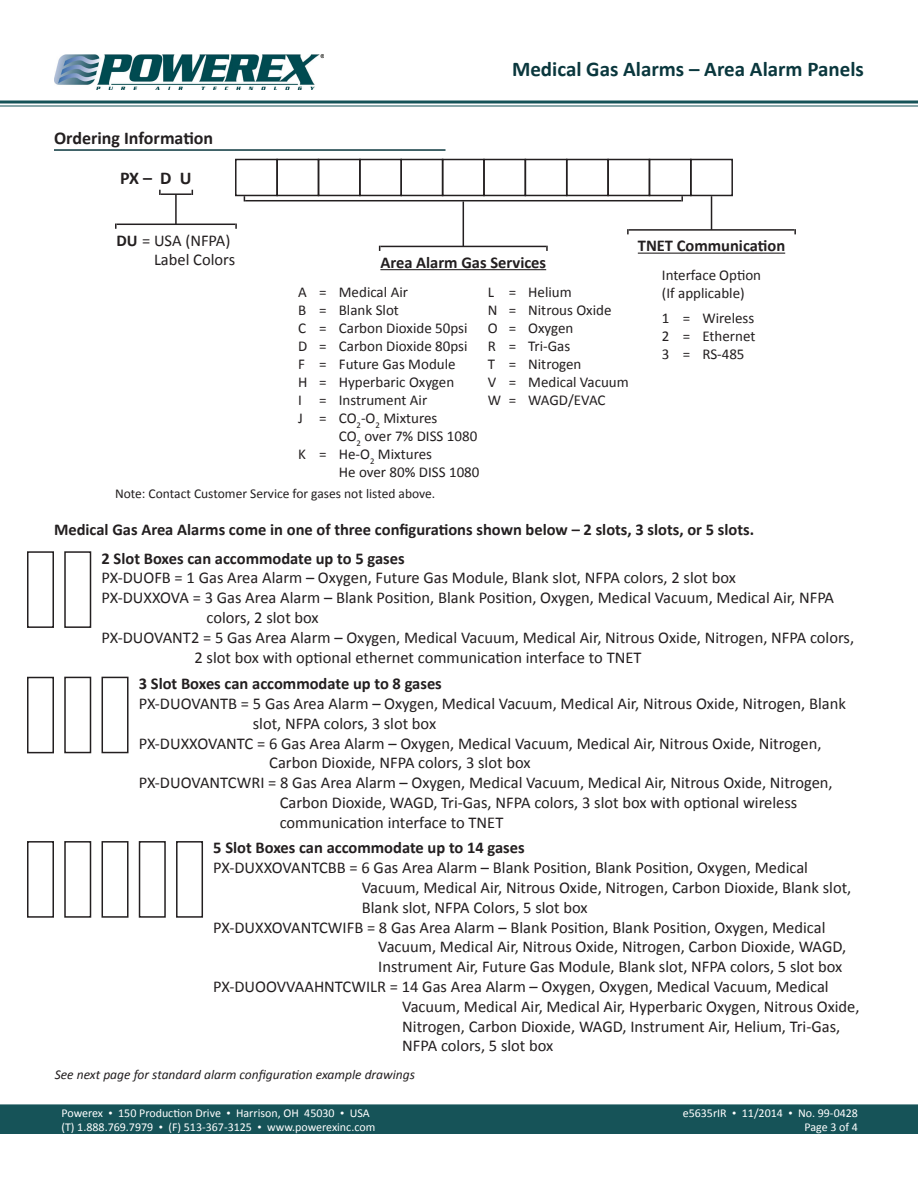
<style>
.page{position:relative;width:918px;height:1188px;background:#fff}
.page>*{position:absolute;margin:0;border:0;box-sizing:border-box;transform-origin:0 0}
.t1{font:700 21px "Calibri";color:#0a373d}
.t2{font:700 18px "Calibri";color:#231f20}
.t3{font:16.5px "Calibri";color:#231f20}
.t4{font:700 16.5px "Calibri";color:#231f20}
.t5{font:15px/18px "Calibri";color:#231f20}
.t6{font:italic 13.5px "Calibri";color:#231f20}
.t7{font:13.5px "Calibri";color:#231f20}
.t8{font:12px "Calibri";color:#fff}
.s1{font-weight:700}
.s2{font-family:"Times New Roman"}
</style>
<div class="page">
<div style="left:0;top:1104px;width:918px;height:30px;background:#165358"></div>
<img style="left:54px;top:54px;width:270px;height:36px">
<svg style="left:0;top:100px;width:918px;height:4px"></svg>
<hr style="left:0;top:105px;width:918px;height:2px;background:#165358">
<div style="left:235px;top:159px;width:43px;height:37px;border:2px solid #231f20"></div>
<div style="left:690px;top:159px;width:43px;height:37px;border:2px solid #231f20"></div>
<div style="left:649px;top:159px;width:43px;height:37px;border:2px solid #231f20"></div>
<div style="left:607px;top:159px;width:43px;height:37px;border:2px solid #231f20"></div>
<div style="left:566px;top:159px;width:43px;height:37px;border:2px solid #231f20"></div>
<div style="left:525px;top:159px;width:42px;height:37px;border:2px solid #231f20"></div>
<div style="left:483px;top:159px;width:43px;height:37px;border:2px solid #231f20"></div>
<div style="left:442px;top:159px;width:43px;height:37px;border:2px solid #231f20"></div>
<div style="left:400px;top:159px;width:43px;height:37px;border:2px solid #231f20"></div>
<div style="left:359px;top:159px;width:43px;height:37px;border:2px solid #231f20"></div>
<div style="left:318px;top:159px;width:43px;height:37px;border:2px solid #231f20"></div>
<div style="left:276px;top:159px;width:43px;height:37px;border:2px solid #231f20"></div>
<hr style="left:175px;top:194px;width:2px;height:30px;background:#231f20">
<hr style="left:161px;top:193px;width:31px;height:2px;background:#231f20">
<hr style="left:117px;top:224px;width:118px;height:1px;background:#231f20">
<hr style="left:711px;top:196px;width:1px;height:34px;background:#231f20">
<hr style="left:629px;top:229px;width:165px;height:2px;background:#231f20">
<hr style="left:638px;top:253px;width:147px;height:1px;background:#231f20">
<hr style="left:54px;top:149px;width:392px;height:2px;background:#0a373d">
<hr style="left:245px;top:200px;width:436px;height:1px;background:#231f20">
<hr style="left:463px;top:201px;width:1px;height:45px;background:#231f20">
<hr style="left:380px;top:246px;width:166px;height:1px;background:#231f20">
<hr style="left:380px;top:269px;width:166px;height:1px;background:#231f20">
<div style="left:27px;top:551px;width:27px;height:77px;border:2px solid #231f20"></div>
<div style="left:64px;top:551px;width:27px;height:77px;border:2px solid #231f20"></div>
<div style="left:27px;top:677px;width:27px;height:76px;border:2px solid #231f20"></div>
<div style="left:64px;top:677px;width:27px;height:76px;border:2px solid #231f20"></div>
<div style="left:102px;top:677px;width:27px;height:76px;border:2px solid #231f20"></div>
<div style="left:27px;top:841px;width:27px;height:77px;border:2px solid #231f20"></div>
<div style="left:64px;top:841px;width:27px;height:77px;border:2px solid #231f20"></div>
<div style="left:102px;top:841px;width:27px;height:77px;border:2px solid #231f20"></div>
<div style="left:139px;top:841px;width:27px;height:77px;border:2px solid #231f20"></div>
<div style="left:176px;top:841px;width:27px;height:77px;border:2px solid #231f20"></div>
<p class="t2" style="left:54px;top:127px;width:161px">Ordering Information</p>
<p class="t2" style="left:120px;top:167px;width:73px">PX – D U</p>
<p class="t3" style="left:117px;top:230px;width:115px"><span class="s1">DU</span> = USA (NFPA)</p>
<p class="t3" style="left:154px;top:250px;width:83px">Label Colors</p>
<p class="t1" style="left:512px;top:56px;width:354px">Medical Gas Alarms – Area Alarm Panels</p>
<p class="t4" style="left:380px;top:252px;width:167px">Area Alarm Gas Services</p>
<p class="t5" style="left:298px;top:283px;width:111px">A = Medical Air</p>
<p class="t5" style="left:298px;top:301px;width:102px">B = Blank Slot</p>
<p class="t5" style="left:298px;top:319px;width:171px">C = Carbon Dioxide 50psi</p>
<p class="t5" style="left:298px;top:337px;width:171px">D = Carbon Dioxide 80psi</p>
<p class="t5" style="left:298px;top:355px;width:159px">F = Future Gas Module</p>
<p class="t5" style="left:298px;top:373px;width:157px">H = Hyperbaric Oxygen</p>
<p class="t5" style="left:298px;top:391px;width:130px">I = Instrument Air</p>
<p class="t5" style="left:298px;top:409px;width:141px">J = CO<sub>2</sub>-O<sub>2</sub> Mixtures</p>
<p class="t5" style="left:339px;top:427px;width:140px">CO<sub>2</sub> over 7% DISS 1080</p>
<p class="t5" style="left:298px;top:445px;width:135px">K = He-O<sub>2</sub> Mixtures</p>
<p class="t5" style="left:339px;top:463px;width:142px">He over 80% DISS 1080</p>
<p class="t5" style="left:488px;top:283px;width:86px">L = Helium</p>
<p class="t5" style="left:488px;top:301px;width:125px">N = Nitrous Oxide</p>
<p class="t5" style="left:488px;top:319px;width:87px">O = Oxygen</p>
<p class="t5" style="left:488px;top:337px;width:84px">R = Tri-Gas</p>
<p class="t5" style="left:488px;top:355px;width:95px">T = Nitrogen</p>
<p class="t5" style="left:488px;top:373px;width:143px">V = Medical Vacuum</p>
<p class="t5" style="left:488px;top:391px;width:119px">W = WAGD/EVAC</p>
<p class="t4" style="left:638px;top:235px;width:149px">TNET Communication</p>
<p class="t5" style="left:662px;top:266px;width:101px">Interface Option (If applicable)</p>
<p class="t5" style="left:662px;top:309px;width:94px">1 = Wireless</p>
<p class="t5" style="left:662px;top:327px;width:95px">2 = Ethernet</p>
<p class="t5" style="left:662px;top:345px;width:84px">3 = RS-485</p>
<p class="t7" style="left:115px;top:485px;width:322px">Note: Contact Customer Service for gases not listed above.</p>
<p class="t4" style="left:54px;top:519px;width:702px">Medical Gas Area Alarms come in one of three configurations shown below – 2 slots, 3 slots, or 5 slots.</p>
<p class="t4" style="left:102px;top:548px;width:305px">2 Slot Boxes can accommodate up to 5 gases</p>
<p class="t3" style="left:102px;top:568px;width:636px">PX-DUOFB = 1 Gas Area Alarm – Oxygen, Future Gas Module, Blank slot, NFPA colors, 2 slot box</p>
<p class="t3" style="left:102px;top:587px;width:734px">PX-DUXXOVA = 3 Gas Area Alarm – Blank Position, Blank Position, Oxygen, Medical Vacuum, Medical Air, NFPA</p>
<p class="t3" style="left:207px;top:607px;width:114px">colors, 2 slot box</p>
<p class="t3" style="left:102px;top:627px;width:754px">PX-DUOVANT2 = 5 Gas Area Alarm – Oxygen, Medical Vacuum, Medical Air, Nitrous Oxide, Nitrogen, NFPA colors,</p>
<p class="t3" style="left:195px;top:647px;width:448px">2 slot box with optional ethernet communication interface to TNET</p>
<p class="t4" style="left:139px;top:673px;width:305px">3 Slot Boxes can accommodate up to 8 gases</p>
<p class="t3" style="left:139px;top:693px;width:709px">PX-DUOVANTB = 5 Gas Area Alarm – Oxygen, Medical Vacuum, Medical Air, Nitrous Oxide, Nitrogen, Blank</p>
<p class="t3" style="left:253px;top:713px;width:185px">slot, NFPA colors, 3 slot box</p>
<p class="t3" style="left:139px;top:733px;width:684px">PX-DUXXOVANTC = 6 Gas Area Alarm – Oxygen, Medical Vacuum, Medical Air, Nitrous Oxide, Nitrogen,</p>
<p class="t3" style="left:269px;top:752px;width:263px">Carbon Dioxide, NFPA colors, 3 slot box</p>
<p class="t3" style="left:139px;top:772px;width:695px">PX-DUOVANTCWRI = 8 Gas Area Alarm – Oxygen, Medical Vacuum, Medical Air, Nitrous Oxide, Nitrogen,</p>
<p class="t3" style="left:280px;top:792px;width:519px">Carbon Dioxide, WAGD, Tri-Gas, NFPA colors, 3 slot box with optional wireless</p>
<p class="t3" style="left:280px;top:812px;width:225px">communication interface to TNET</p>
<p class="t4" style="left:213px;top:837px;width:313px">5 Slot Boxes can accommodate up to 14 gases</p>
<p class="t3" style="left:213px;top:857px;width:596px">PX-DUXXOVANTCBB = 6 Gas Area Alarm – Blank Position, Blank Position, Oxygen, Medical</p>
<p class="t3" style="left:362px;top:877px;width:491px">Vacuum, Medical Air, Nitrous Oxide, Nitrogen, Carbon Dioxide, Blank slot,</p>
<p class="t3" style="left:362px;top:897px;width:227px">Blank slot, NFPA Colors, 5 slot box</p>
<p class="t3" style="left:213px;top:917px;width:614px">PX-DUXXOVANTCWIFB = 8 Gas Area Alarm – Blank Position, Blank Position, Oxygen, Medical</p>
<p class="t3" style="left:378px;top:937px;width:470px">Vacuum, Medical Air, Nitrous Oxide, Nitrogen, Carbon Dioxide, WAGD,</p>
<p class="t3" style="left:378px;top:956px;width:466px">Instrument Air, Future Gas Module, Blank slot, NFPA colors, 5 slot box</p>
<p class="t3" style="left:213px;top:976px;width:617px">PX-DUOOVVAAHNTCWILR = 14 Gas Area Alarm – Oxygen, Oxygen, Medical Vacuum, Medical</p>
<p class="t3" style="left:402px;top:996px;width:459px">Vacuum, Medical Air, Medical Air, Hyperbaric Oxygen, Nitrous Oxide,</p>
<p class="t3" style="left:402px;top:1016px;width:440px">Nitrogen, Carbon Dioxide, WAGD, Instrument Air, Helium, Tri-Gas,</p>
<p class="t3" style="left:402px;top:1036px;width:153px">NFPA colors, 5 slot box</p>
<p class="t6" style="left:55px;top:1066px;width:362px">See next page for standard alarm configuration example drawings</p>
<p class="t8" style="left:62px;top:1105px;width:310px">Powerex <span class="s2">•</span> 150 Production Drive <span class="s2">•</span> Harrison, OH 45030 <span class="s2">•</span> USA</p>
<p class="t8" style="left:62px;top:1119px;width:315px">(T) 1.888.769.7979 <span class="s2">•</span> (F) 513-367-3125 <span class="s2">•</span> www.powerexinc.com</p>
<p class="t8" style="left:683px;top:1105px;width:177px">e5635rIR <span class="s2">•</span> 11/2014 <span class="s2">•</span> No. 99-0428</p>
<p class="t8" style="left:804px;top:1119px;width:55px">Page 3 of 4</p>
</div>
